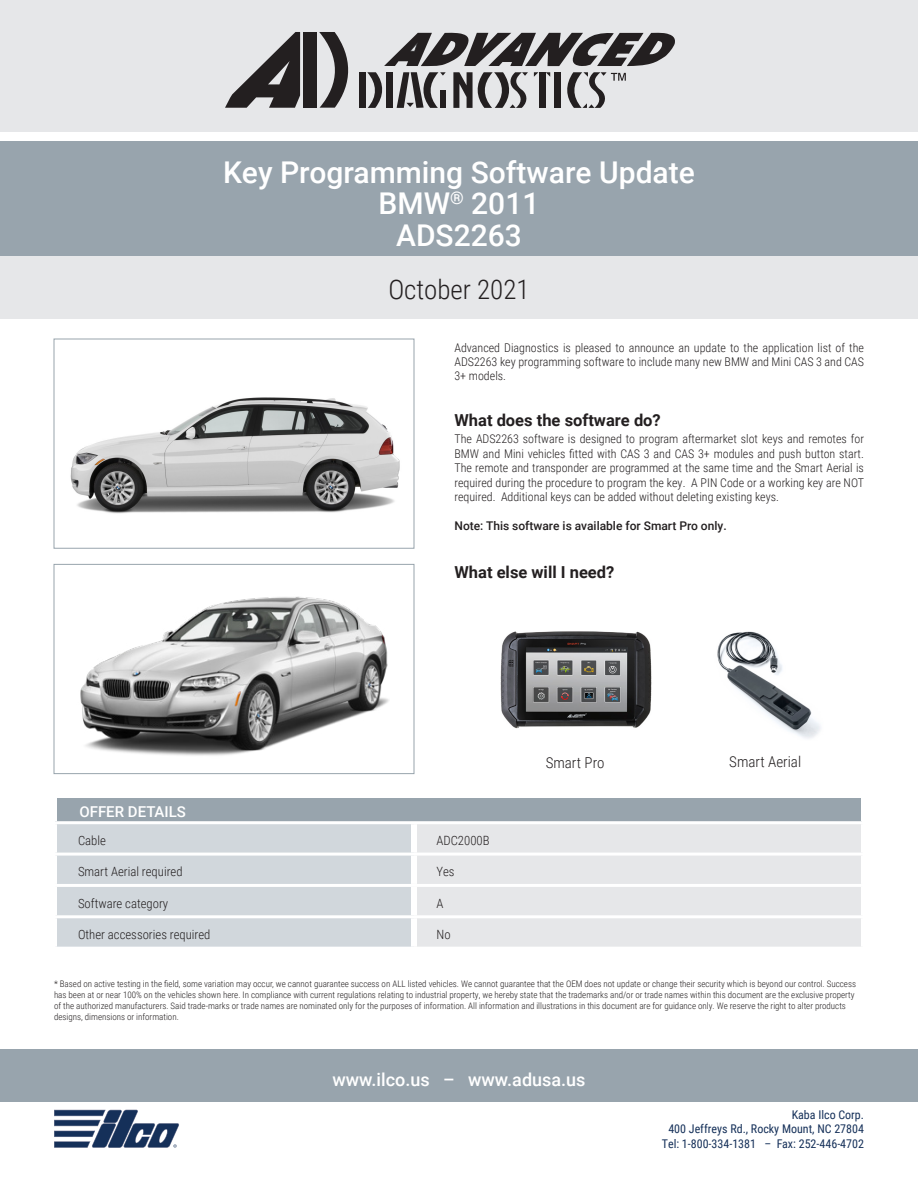
<style>
.page{position:relative;width:918px;height:1188px;background:#fff}
.page>*{position:absolute;margin:0;border:0;box-sizing:border-box;transform-origin:0 0}
.t1{font:500 30px "Roboto";color:#fff}
.t2{font:300 27px "Roboto Condensed";color:#231f20}
.t3{font:500 18px "Roboto";color:#fff}
.t4{font:700 16.5px "Roboto";color:#231f20}
.t5{font:300 15px "Roboto Condensed";color:#231f20}
.t6{font:500 15px "Roboto";color:#fff}
.t7{font:300 12.75px "Roboto Condensed";color:#231f20}
.t8{font:300 12px/14.4px "Roboto Condensed";color:#231f20;text-align:justify}
.t9{font:12px/14.4px "Roboto Condensed";color:#153059;text-align:right}
.t10{font:500 12px "Roboto";color:#231f20}
.t11{font:300 9px/10.8px "Roboto Condensed";color:#231f20}
</style>
<div class="page">
<div style="left:0;top:0;width:918px;height:131px;background:#e6e7e9"></div>
<div style="left:0;top:1049px;width:918px;height:53px;background:#98a4ad"></div>
<div style="left:0;top:141px;width:918px;height:117px;background:#98a4ad"></div>
<div style="left:0;top:257px;width:918px;height:62px;background:#e6e7e9"></div>
<svg style="left:225px;top:32px;width:75px;height:76px"></svg>
<div style="left:304px;top:32px;width:13px;height:76px;background:#231f20"></div>
<svg style="left:319px;top:32px;width:30px;height:76px"></svg>
<div style="left:360px;top:72px;width:6px;height:36px;background:#231f20"></div>
<svg style="left:367px;top:33px;width:308px;height:75px"></svg>
<svg style="left:54px;top:1110px;width:125px;height:38px"></svg>
<img style="left:70px;top:397px;width:330px;height:117px">
<div style="left:54px;top:339px;width:360px;height:210px;border:1px solid #98a4ad"></div>
<img style="left:80px;top:596px;width:309px;height:160px">
<div style="left:54px;top:564px;width:360px;height:210px;border:1px solid #98a4ad"></div>
<img style="left:500px;top:631px;width:152px;height:98px">
<img style="left:717px;top:631px;width:104px;height:108px">
<div style="left:56px;top:795px;width:806px;height:28px;background:#98a4ad"></div>
<div style="left:57px;top:824px;width:354px;height:123px;background:#d1d7dc"></div>
<div style="left:417px;top:824px;width:444px;height:123px;background:#e6e7e9"></div>
<div style="left:54px;top:792px;width:360px;height:6px;background:#fff"></div>
<div style="left:414px;top:792px;width:450px;height:6px;background:#fff"></div>
<hr style="left:54px;top:798px;width:3px;height:23px;background:#fff">
<hr style="left:861px;top:798px;width:3px;height:23px;background:#fff">
<hr style="left:54px;top:821px;width:360px;height:3px;background:#fff">
<hr style="left:414px;top:821px;width:450px;height:3px;background:#fff">
<hr style="left:54px;top:853px;width:360px;height:3px;background:#fff">
<hr style="left:414px;top:853px;width:450px;height:3px;background:#fff">
<hr style="left:54px;top:884px;width:360px;height:3px;background:#fff">
<hr style="left:414px;top:884px;width:450px;height:3px;background:#fff">
<hr style="left:54px;top:915px;width:360px;height:3px;background:#fff">
<hr style="left:414px;top:915px;width:450px;height:3px;background:#fff">
<p class="t1" style="left:223px;top:151px;width:473px">Key Programming Software Update</p>
<p class="t1" style="left:379px;top:183px;width:162px">BMW<sup>®</sup> 2011</p>
<p class="t1" style="left:396px;top:214px;width:127px">ADS2263</p>
<p class="t2" style="left:388px;top:271px;width:143px">October 2021</p>
<p class="t8" style="left:454px;top:340px;width:411px">Advanced Diagnostics is pleased to announce an update to the application list of the ADS2263 key programming software to include many new BMW and Mini CAS 3 and CAS 3+ models.</p>
<p class="t4" style="left:454px;top:409px;width:208px">What does the software do?</p>
<p class="t8" style="left:454px;top:431px;width:411px">The ADS2263 software is designed to program aftermarket slot keys and remotes for BMW and Mini vehicles fitted with CAS 3 and CAS 3+ modules and push button start.<br>The remote and transponder are programmed at the same time and the Smart Aerial is required during the procedure to program the key. A PIN Code or a working key are NOT required. Additional keys can be added without deleting existing keys.</p>
<p class="t10" style="left:454px;top:517px;width:274px">Note: This software is available for Smart Pro only.</p>
<p class="t4" style="left:454px;top:561px;width:161px">What else will I need?</p>
<p class="t6" style="left:80px;top:801px;width:108px">OFFER DETAILS</p>
<p class="t7" style="left:78px;top:832px;width:29px">Cable</p>
<p class="t7" style="left:436px;top:832px;width:55px">ADC2000B</p>
<p class="t7" style="left:78px;top:863px;width:106px">Smart Aerial required</p>
<p class="t7" style="left:436px;top:863px;width:20px">Yes</p>
<p class="t7" style="left:78px;top:894px;width:92px">Software category</p>
<p class="t7" style="left:436px;top:894px;width:8px">A</p>
<p class="t7" style="left:78px;top:926px;width:134px">Other accessories required</p>
<p class="t7" style="left:436px;top:926px;width:16px">No</p>
<p class="t5" style="left:546px;top:752px;width:60px">Smart Pro</p>
<p class="t5" style="left:729px;top:751px;width:73px">Smart Aerial</p>
<p class="t11" style="left:54px;top:978px;width:804px">* Based on active testing in the field, some variation may occur, we cannot guarantee success on ALL listed vehicles. We cannot guarantee that the OEM does not update or change their security which is beyond our control. Success has been at or near 100% on the vehicles shown here. In compliance with current regulations relating to industrial property, we hereby state that the trademarks and/or or trade names within this document are the exclusive property of the authorized manufacturers. Said trade-marks or trade names are nominated only for the purposes of information. All information and illustrations in this document are for guidance only. We reserve the right to alter products designs, dimensions or information.</p>
<h3 class="t3" style="left:332px;top:1067px;width:255px">www.ilco.us – www.adusa.us</h3>
<h3 class="t9" style="left:662px;top:1107px;width:204px">Kaba Ilco Corp.<br>400 Jeffreys Rd., Rocky Mount, NC 27804<br>Tel: 1-800-334-1381 – Fax: 252-446-4702</h3>
</div>
